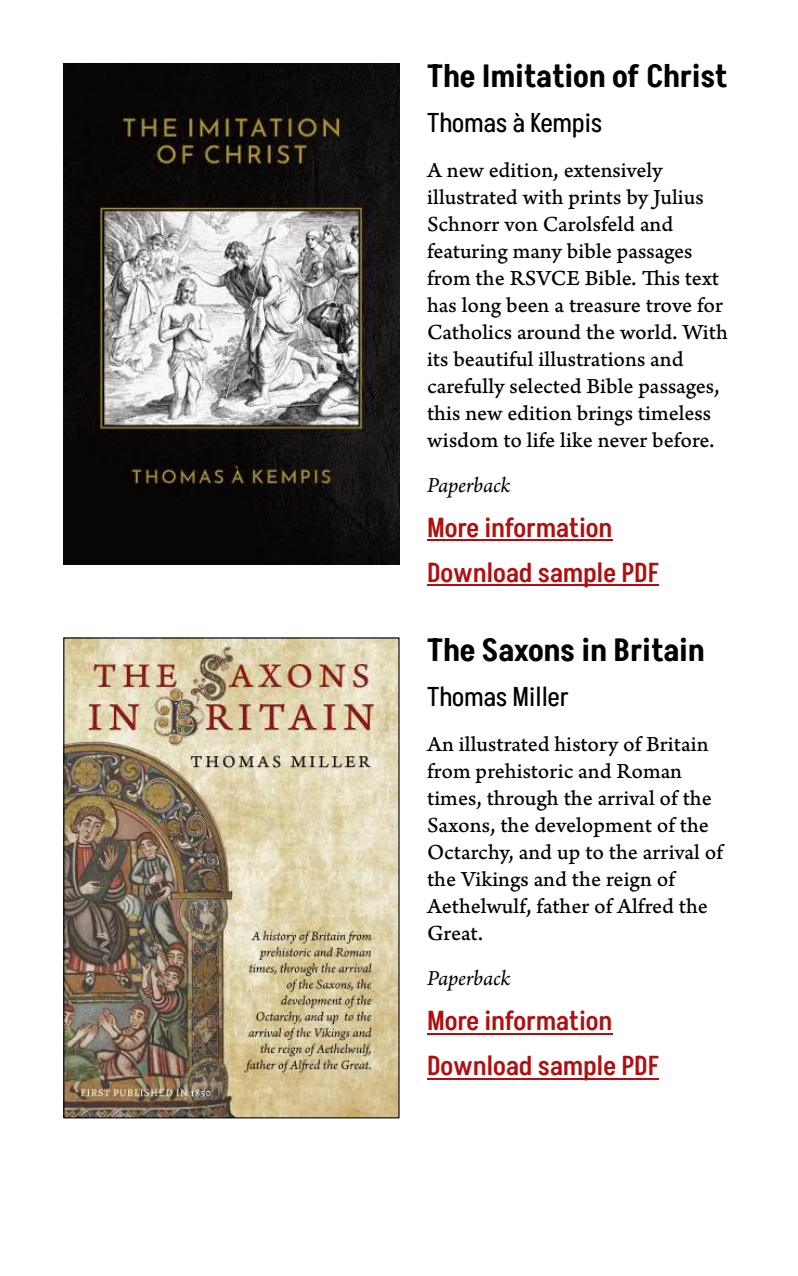
<style>
.page{position:relative;width:798px;height:1276px;background:#fff}
.page>*{position:absolute;margin:0;border:0;box-sizing:border-box;transform-origin:0 0}
.t1{font:600 31.5px "Akshar";letter-spacing:-.005em;color:#000}
.t2{font:500 27px/45px "Akshar";letter-spacing:-.005em;color:#af0f0f}
.t3{font:27px "Akshar";color:#000}
.t4{font:22.5px/27px "Arno Pro Caption";color:#000}
.t5{font:italic 22.5px "Arno Pro";letter-spacing:-.01em;color:#000}
</style>
<div class="page">
<hr style="left:427px;top:540px;width:185px;height:1px;background:#af0f0f">
<hr style="left:427px;top:585px;width:231px;height:1px;background:#af0f0f">
<hr style="left:427px;top:1033px;width:185px;height:1px;background:#af0f0f">
<hr style="left:427px;top:1078px;width:231px;height:1px;background:#af0f0f">
<img style="left:64px;top:64px;width:335px;height:501px">
<img style="left:65px;top:639px;width:332px;height:477px">
<div style="left:63px;top:637px;width:336px;height:481px;border:1px solid #000"></div>
<h1 class="t1" style="left:427px;top:56px;width:302px">The Imitation of Christ</h1>
<p class="t3" style="left:427px;top:105px;width:177px">Thomas à Kempis</p>
<p class="t4" style="left:427px;top:160px;width:302px">A new edition, extensively illustrated with prints by Julius<br>Schnorr von Carolsfeld and featuring many bible passages from the RSVCE Bible. This text has long been a treasure trove for<br>Catholics around the world. With its beautiful illustrations and carefully selected Bible passages, this new edition brings timeless wisdom to life like never before.</p>
<p class="t5" style="left:427px;top:477px;width:85px">Paperback</p>
<p class="t2" style="left:427px;top:506px;width:233px">More information<br>Download sample PDF</p>
<h1 class="t1" style="left:427px;top:630px;width:279px">The Saxons in Britain</h1>
<p class="t3" style="left:427px;top:679px;width:143px">Thomas Miller</p>
<p class="t4" style="left:427px;top:734px;width:297px">An illustrated history of Britain from prehistoric and Roman times, through the arrival of the<br>Saxons, the development of the<br>Octarchy, and up to the arrival of the Vikings and the reign of<br>Aethelwulf, father of Alfred the<br>Great.</p>
<p class="t5" style="left:427px;top:970px;width:85px">Paperback</p>
<p class="t2" style="left:427px;top:999px;width:233px">More information<br>Download sample PDF</p>
</div>
